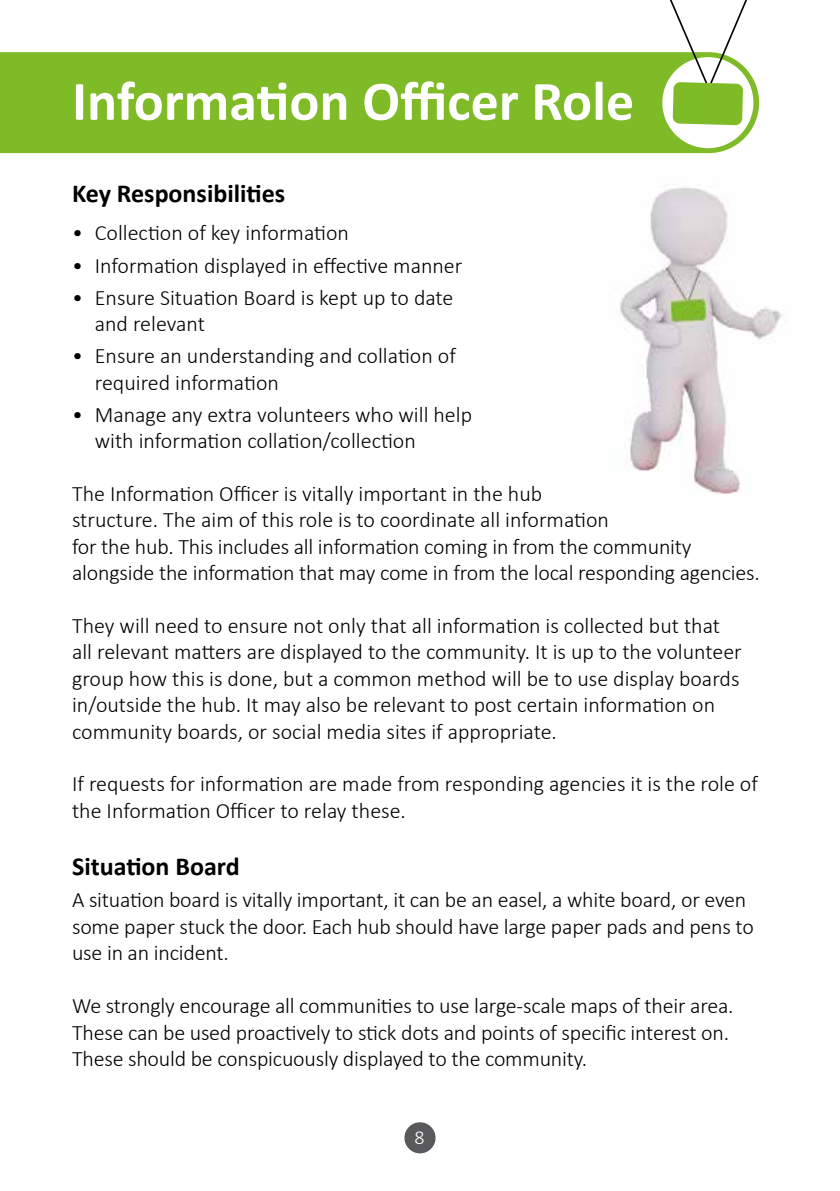
<style>
.page{position:relative;width:840px;height:1191px;background:#fff}
.page>*{position:absolute;margin:0;border:0;box-sizing:border-box;transform-origin:0 0}
.t1{font:700 56px "Calibri";color:#fff}
.t2{font:700 26px "Calibri";color:#000}
.t3{font:300 22px/26.4px "Calibri";letter-spacing:-.01em;color:#000}
.t4{font:300 20px "Calibri";color:#fff}
</style>
<div class="page">
<img style="left:620px;top:187px;width:162px;height:307px">
<div style="left:0;top:52px;width:758px;height:101px;background:#7fba27"></div>
<div style="left:662px;top:57px;width:91px;height:91px;background:#fff;border-radius:50%"></div>
<svg style="left:661px;top:0;width:94px;height:125px"></svg>
<div style="left:404px;top:1122px;width:31px;height:31px;background:#59595b;border-radius:50%"></div>
<h1 class="t1" style="left:72px;top:61px;width:563px">Information Officer Role</h1>
<p class="t2" style="left:72px;top:175px;width:214px">Key Responsibilities</p>
<p class="t3" style="left:72px;top:220px;width:278px">• Collection of key information</p>
<p class="t3" style="left:72px;top:252px;width:391px">• Information displayed in effective manner</p>
<p class="t3" style="left:95px;top:284px;width:360px;text-indent:-23px">• Ensure Situation Board is kept up to date and relevant</p>
<p class="t3" style="left:95px;top:342px;width:362px;text-indent:-23px">• Ensure an understanding and collation of required information</p>
<p class="t3" style="left:95px;top:401px;width:378px;text-indent:-23px">• Manage any extra volunteers who will help with information collation/collection</p>
<p class="t3" style="left:72px;top:480px;width:689px">The Information Officer is vitally important in the hub<br>structure. The aim of this role is to coordinate all information<br>for the hub. This includes all information coming in from the community alongside the information that may come in from the local responding agencies.</p>
<p class="t3" style="left:72px;top:612px;width:670px">They will need to ensure not only that all information is collected but that all relevant matters are displayed to the community. It is up to the volunteer group how this is done, but a common method will be to use display boards in/outside the hub. It may also be relevant to post certain information on community boards, or social media sites if appropriate.</p>
<p class="t3" style="left:72px;top:770px;width:687px">If requests for information are made from responding agencies it is the role of the Information Officer to relay these.</p>
<p class="t2" style="left:72px;top:848px;width:169px">Situation Board</p>
<p class="t3" style="left:72px;top:886px;width:682px">A situation board is vitally important, it can be an easel, a white board, or even some paper stuck the door. Each hub should have large paper pads and pens to use in an incident.</p>
<p class="t3" style="left:72px;top:992px;width:662px">We strongly encourage all communities to use large-scale maps of their area.<br>These can be used proactively to stick dots and points of specific interest on.<br>These should be conspicuously displayed to the community.</p>
<p class="t4" style="left:414px;top:1125px;width:12px">8</p>
</div>
